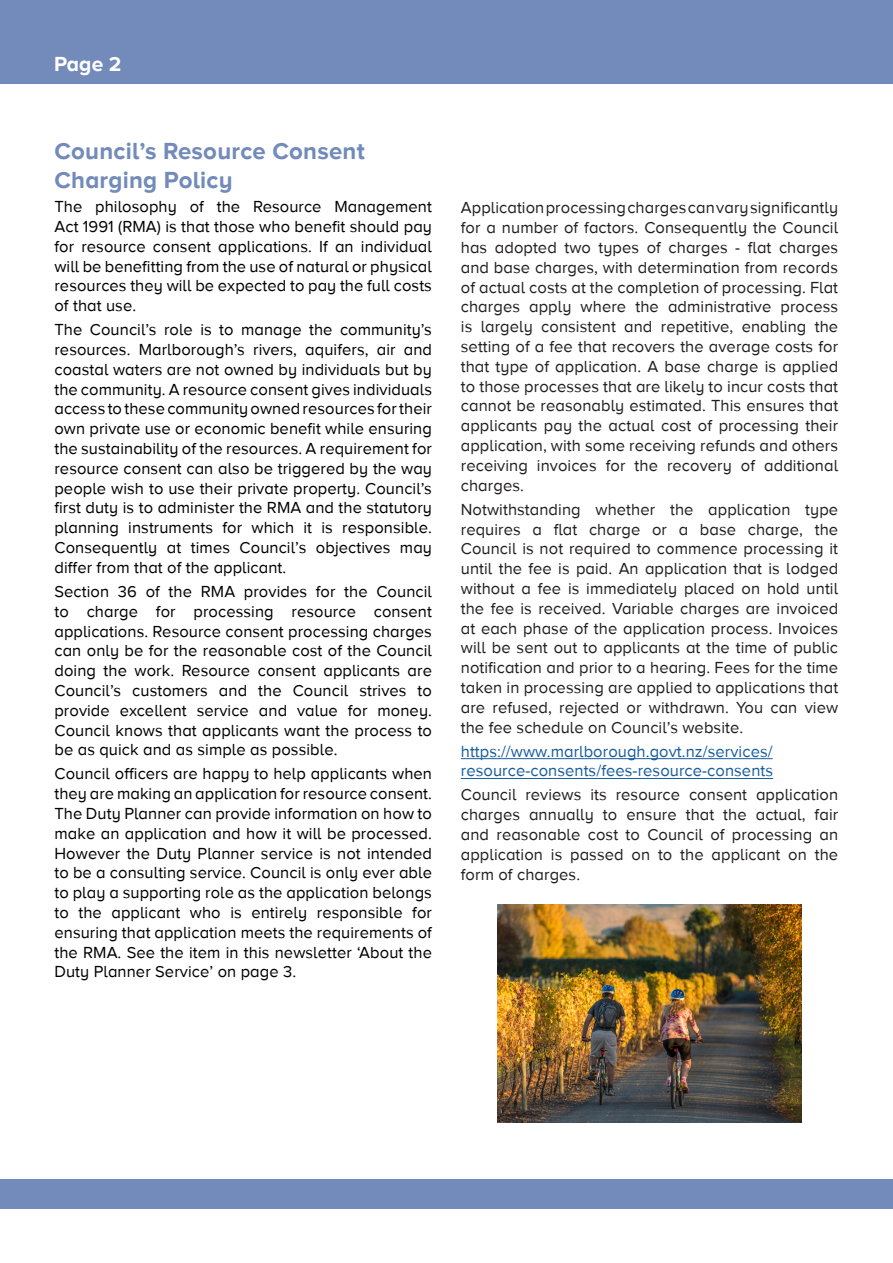
<style>
.page{position:relative;width:893px;height:1263px;background:#fff}
.page>*{position:absolute;margin:0;border:0;box-sizing:border-box;transform-origin:0 0}
.Heading_3_blue{font:700 24px/28.8px "Proxima Nova A";letter-spacing:.01em;color:#738bba}
.t1{font:700 21px "Proxima Nova A";color:#fff}
.t2{font:16.5px/19.8px "Proxima Nova A";letter-spacing:.005em;color:#000;text-align:justify}
.t3{font:16.5px/19.8px "Proxima Nova A";letter-spacing:.005em;color:#231f20;text-align:justify}
.t4{font:16.5px/19.8px "Proxima Nova A";letter-spacing:.005em;color:#175d9e}
</style>
<div class="page">
<div style="left:0;top:0;width:893px;height:84px;background:#738bba"></div>
<hr style="left:461px;top:758px;width:312px;height:1px;background:#175d9e">
<hr style="left:461px;top:778px;width:312px;height:1px;background:#175d9e">
<div style="left:0;top:1179px;width:893px;height:30px;background:#738bba"></div>
<img style="left:497px;top:904px;width:305px;height:219px">
<p class="t1" style="left:54px;top:52px;width:69px">Page 2</p>
<p class="Heading_3_blue" style="left:54px;top:136px;width:312px">Council’s Resource Consent<br>Charging Policy</p>
<p class="t2" style="left:54px;top:197px;width:379px">The philosophy of the Resource Management Act 1991 (RMA) is that those who benefit should pay for resource consent applications. If an individual will be benefitting from the use of natural or physical resources they will be expected to pay the full costs of that use.</p>
<p class="t2" style="left:54px;top:320px;width:379px">The Council’s role is to manage the community’s resources. Marlborough’s rivers, aquifers, air and coastal waters are not owned by individuals but by the community. A resource consent gives individuals access to these community owned resources for their own private use or economic benefit while ensuring the sustainability of the resources. A requirement for resource consent can also be triggered by the way people wish to use their private property. Council’s first duty is to administer the RMA and the statutory planning instruments for which it is responsible.<br>Consequently at times Council’s objectives may differ from that of the applicant.</p>
<p class="t2" style="left:54px;top:581px;width:379px">Section 36 of the RMA provides for the Council to charge for processing resource consent applications. Resource consent processing charges can only be for the reasonable cost of the Council doing the work. Resource consent applicants are Council’s customers and the Council strives to provide excellent service and value for money.<br>Council knows that applicants want the process to be as quick and as simple as possible.</p>
<p class="t2" style="left:54px;top:764px;width:379px">Council officers are happy to help applicants when they are making an application for resource consent.<br>The Duty Planner can provide information on how to make an application and how it will be processed.<br>However the Duty Planner service is not intended to be a consulting service. Council is only ever able to play a supporting role as the application belongs to the applicant who is entirely responsible for ensuring that application meets the requirements of the RMA. See the item in this newsletter ‘About the Duty Planner Service’ on page 3.</p>
<p class="t3" style="left:461px;top:198px;width:379px">Application processing charges can vary significantly for a number of factors. Consequently the Council has adopted two types of charges - flat charges and base charges, with determination from records of actual costs at the completion of processing. Flat charges apply where the administrative process is largely consistent and repetitive, enabling the setting of a fee that recovers the average costs for that type of application. A base charge is applied to those processes that are likely to incur costs that cannot be reasonably estimated. This ensures that applicants pay the actual cost of processing their application, with some receiving refunds and others receiving invoices for the recovery of additional charges.</p>
<p class="t3" style="left:461px;top:499px;width:379px">Notwithstanding whether the application type requires a flat charge or a base charge, the Council is not required to commence processing it until the fee is paid. An application that is lodged without a fee is immediately placed on hold until the fee is received. Variable charges are invoiced at each phase of the application process. Invoices will be sent out to applicants at the time of public notification and prior to a hearing. Fees for the time taken in processing are applied to applications that are refused, rejected or withdrawn. You can view the fee schedule on Council’s website.</p>
<p class="t4" style="left:461px;top:741px;width:314px">https://www.marlborough.govt.nz/services/ resource-consents/fees-resource-consents</p>
<p class="t3" style="left:461px;top:785px;width:379px">Council reviews its resource consent application charges annually to ensure that the actual, fair and reasonable cost to Council of processing an application is passed on to the applicant on the form of charges.</p>
</div>
